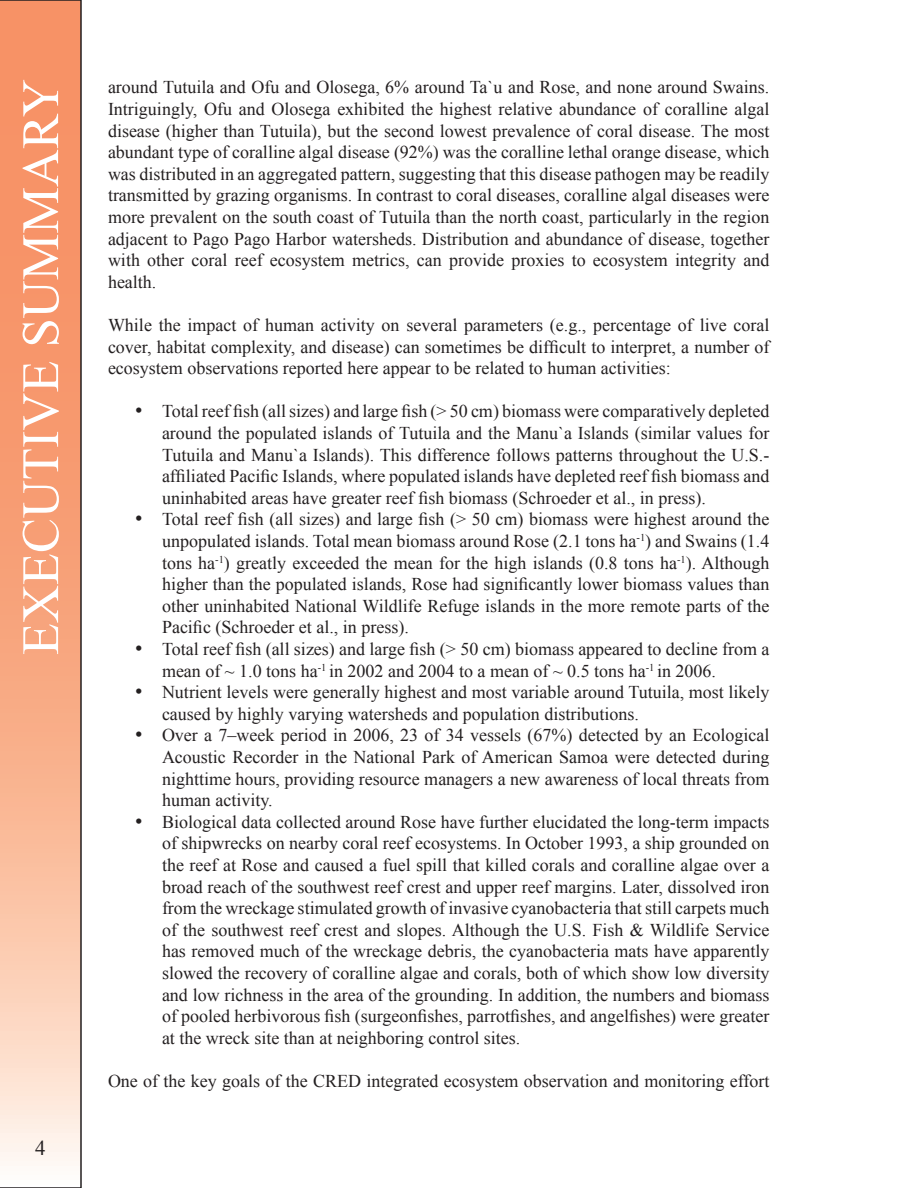
<style>
.page{position:relative;width:918px;height:1188px;background:#fff}
.page>*{position:absolute;margin:0;border:0;box-sizing:border-box;transform-origin:0 0}
.t1{font:52.5px "Times New Roman";color:#fff}
.t2{font:21px/43.2px "Times New Roman";color:#231f20;text-align:justify}
._25in_rd_Bullet_Ind{font:18px/21.6px "Times New Roman";color:#231f20;text-align:justify}
.Body_Txt{font:18px/21.6px "Times New Roman";color:#231f20;text-align:justify}
</style>
<div class="page">
<svg style="left:0;top:0;width:82px;height:1188px;background:#f4ab89"></svg>
<h1 class="t1" style="left:5px;top:655px;width:578px;rotate:-90deg">EXECUTIVE SUMMARY</h1>
<p class="Body_Txt" style="left:108px;top:76px;width:663px">around Tutuila and Ofu and Olosega, 6% around Ta`u and Rose, and none around Swains.<br>Intriguingly, Ofu and Olosega exhibited the highest relative abundance of coralline algal disease (higher than Tutuila), but the second lowest prevalence of coral disease. The most abundant type of coralline algal disease (92%) was the coralline lethal orange disease, which was distributed in an aggregated pattern, suggesting that this disease pathogen may be readily transmitted by grazing organisms. In contrast to coral diseases, coralline algal diseases were more prevalent on the south coast of Tutuila than the north coast, particularly in the region adjacent to Pago Pago Harbor watersheds. Distribution and abundance of disease, together with other coral reef ecosystem metrics, can provide proxies to ecosystem integrity and health.</p>
<p class="Body_Txt" style="left:108px;top:314px;width:663px">While the impact of human activity on several parameters (e.g., percentage of live coral cover, habitat complexity, and disease) can sometimes be difficult to interpret, a number of ecosystem observations reported here appear to be related to human activities:</p>
<p class="_25in_rd_Bullet_Ind" style="left:162px;top:400px;width:609px">Total reef fish (all sizes) and large fish (&gt; 50 cm) biomass were comparatively depleted around the populated islands of Tutuila and the Manu`a Islands (similar values for Tutuila and Manu`a Islands). This difference follows patterns throughout the U.S.- affiliated Pacific Islands, where populated islands have depleted reef fish biomass and uninhabited areas have greater reef fish biomass (Schroeder et al., in press).</p>
<p class="_25in_rd_Bullet_Ind" style="left:162px;top:508px;width:609px">Total reef fish (all sizes) and large fish (&gt; 50 cm) biomass were highest around the unpopulated islands. Total mean biomass around Rose (2.1 tons ha<sup>-1</sup> ) and Swains (1 .4 tons ha<sup>-1</sup> ) greatly exceeded the mean for the high islands (0.8 tons ha<sup>-1</sup> ). Although higher than the populated islands, Rose had significantly lower biomass values than other uninhabited National Wildlife Refuge islands in the more remote parts of the Pacific (Schroeder et al., in press).</p>
<p class="_25in_rd_Bullet_Ind" style="left:162px;top:638px;width:609px">Total reef fish (all sizes) and large fish (&gt; 50 cm) biomass appeared to decline from a mean of ~ 1 .0 tons ha<sup>-1</sup> in 2002 and 2004 to a mean of ~ 0.5 tons ha<sup>-1</sup> in 2006.</p>
<p class="_25in_rd_Bullet_Ind" style="left:162px;top:681px;width:609px">Nutrient levels were generally highest and most variable around Tutuila, most likely caused by highly varying watersheds and population distributions.</p>
<p class="_25in_rd_Bullet_Ind" style="left:162px;top:724px;width:609px">Over a 7–week period in 2006, 23 of 34 vessels (67%) detected by an Ecological Acoustic Recorder in the National Park of American Samoa were detected during nighttime hours, providing resource managers a new awareness of local threats from human activity.</p>
<p class="_25in_rd_Bullet_Ind" style="left:162px;top:811px;width:609px">Biological data collected around Rose have further elucidated the long-term impacts of shipwrecks on nearby coral reef ecosystems. In October 1993, a ship grounded on the reef at Rose and caused a fuel spill that killed corals and coralline algae over a broad reach of the southwest reef crest and upper reef margins. Later, dissolved iron from the wreckage stimulated growth of invasive cyanobacteria that still carpets much of the southwest reef crest and slopes. Although the U.S. Fish &amp; Wildlife Service has removed much of the wreckage debris, the cyanobacteria mats have apparently slowed the recovery of coralline algae and corals, both of which show low diversity and low richness in the area of the grounding. In addition, the numbers and biomass of pooled herbivorous fish (surgeonfishes, parrotfishes, and angelfishes) were greater at the wreck site than at neighboring control sites.</p>
<p class="Body_Txt" style="left:108px;top:1070px;width:663px">One of the key goals of the CRED integrated ecosystem observation and monitoring effort</p>
<p class="t2" style="left:135px;top:389px;width:9px">•</p>
<p class="t2" style="left:135px;top:497px;width:9px">•</p>
<p class="t2" style="left:135px;top:626px;width:9px">• • •</p>
<p class="t2" style="left:135px;top:799px;width:9px">•</p>
</div>
